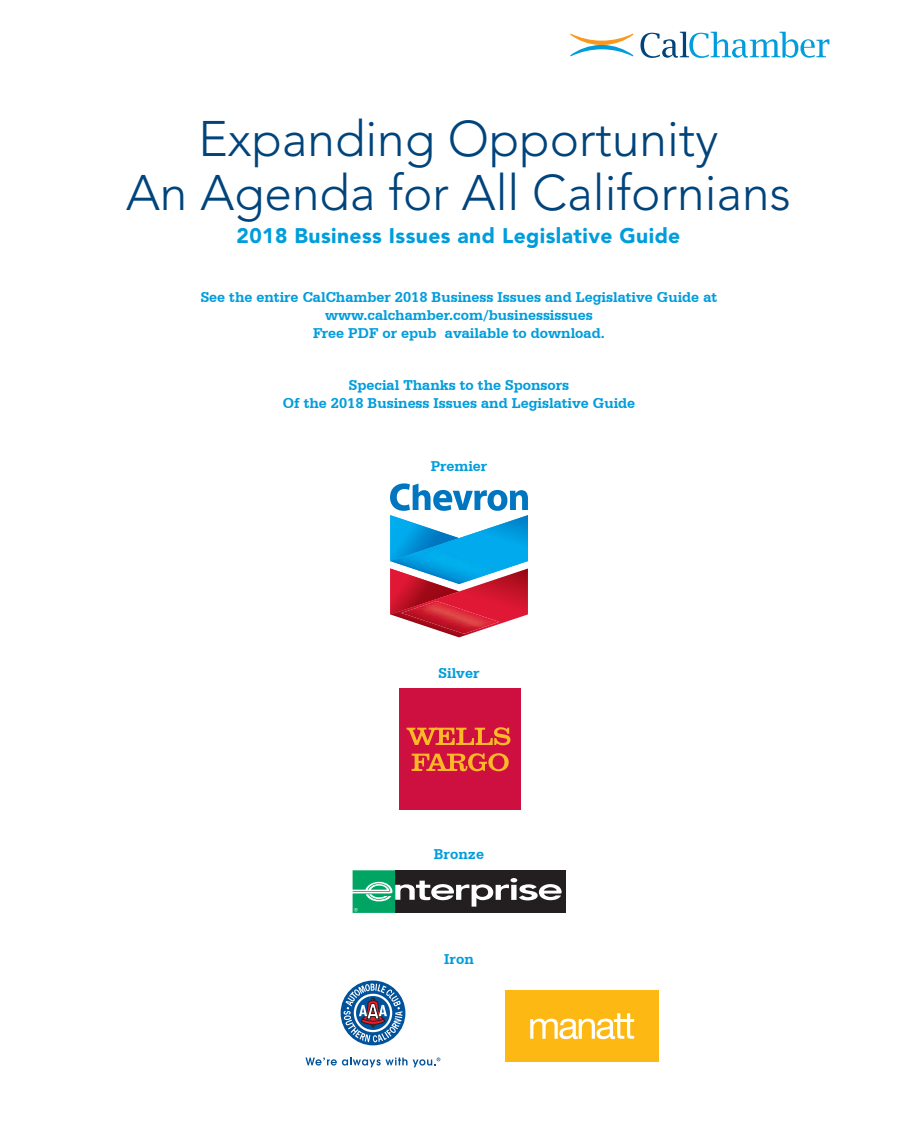
<style>
.page{position:relative;width:918px;height:1134px;background:#fff}
.page>*{position:absolute;margin:0;border:0;box-sizing:border-box;transform-origin:0 0}
.t1{font:300 49.5px/54px "Avenir LT Std";color:#00447c;text-align:center}
.t2{font:900 21px "Avenir LT Std";letter-spacing:.02em;color:#009ddc}
.t3{font:700 15px/18px "Serifa BT";color:#009ddc;text-align:center}
</style>
<div class="page">
<svg style="left:570px;top:34px;width:63px;height:22px"></svg>
<svg style="left:640px;top:32px;width:189px;height:26px"></svg>
<svg style="left:353px;top:870px;width:209px;height:42px;background:#4a6358"></svg>
<svg style="left:390px;top:483px;width:138px;height:154px"></svg>
<img style="left:427px;top:591px;width:32px;height:10px">
<img style="left:401px;top:601px;width:98px;height:32px">
<svg style="left:341px;top:980px;width:64px;height:65px"></svg>
<svg style="left:344px;top:983px;width:58px;height:59px"></svg>
<svg style="left:305px;top:1057px;width:135px;height:10px"></svg>
<div style="left:505px;top:990px;width:154px;height:71px;background:#fdb813"></div>
<svg style="left:530px;top:1013px;width:104px;height:26px"></svg>
<div style="left:399px;top:688px;width:122px;height:121px;background:#ce1041"></div>
<svg style="left:407px;top:727px;width:103px;height:18px"></svg>
<svg style="left:412px;top:753px;width:97px;height:18px"></svg>
<h1 class="t1" style="left:126px;top:115px;width:666px">Expanding Opportunity<br>An Agenda for All Californians</h1>
<h2 class="t2" style="left:237px;top:227px;width:445px">2018 Business Issues and Legislative Guide</h2>
<p class="t3" style="left:201px;top:288px;width:518px">See the entire CalChamber 2018 Business Issues and Legislative Guide at www.calchamber.com/businessissues<br>Free PDF or epub available to download.</p>
<p class="t3" style="left:283px;top:376px;width:354px">Special Thanks to the Sponsors<br>Of the 2018 Business Issues and Legislative Guide</p>
<p class="t3" style="left:431px;top:457px;width:58px">Premier</p>
<p class="t3" style="left:439px;top:664px;width:42px">Silver</p>
<p class="t3" style="left:434px;top:844px;width:52px">Bronze</p>
<p class="t3" style="left:444px;top:949px;width:31px">Iron</p>
</div>
